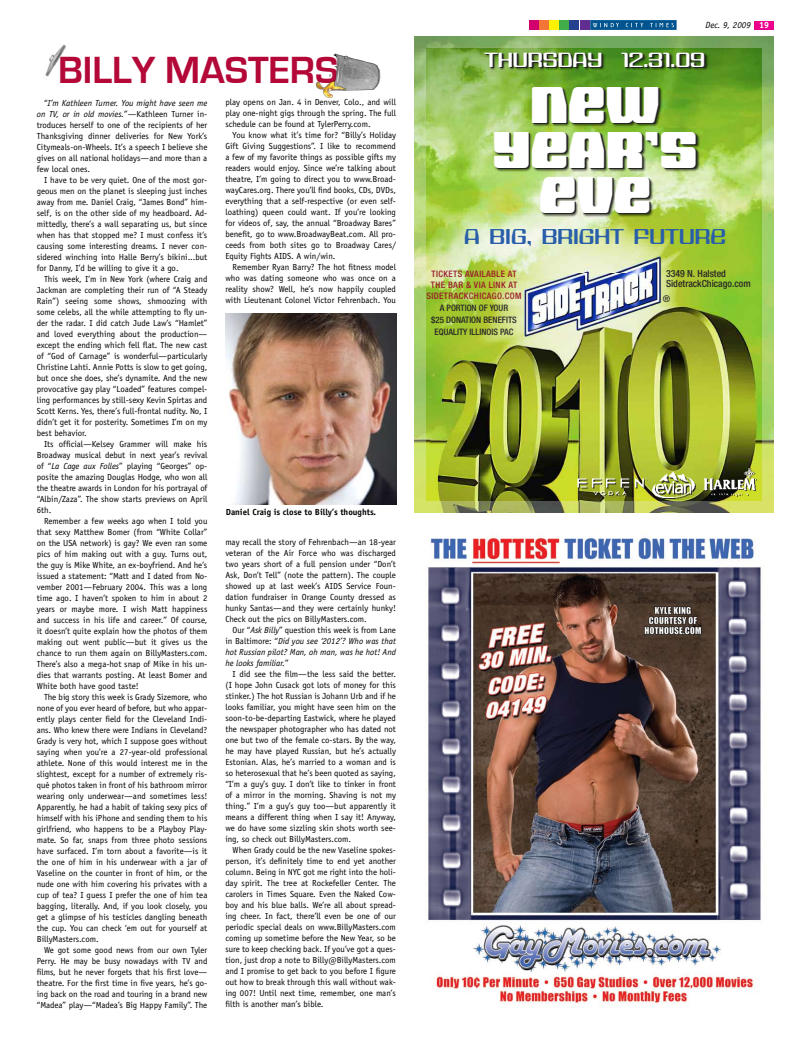
<style>
.page{position:relative;width:810px;height:1044px;background:#fff}
.page>*{position:absolute;margin:0;border:0;box-sizing:border-box;transform-origin:0 0}
.t1{font:48px/45px "HOUSE3009 Spaceage Black Gamma";color:#fff;text-align:center}
.t2{font:700 39px "Eurostile";color:#b30838}
.t3{font:20px "HOUSE3009 Spaceage Bold Gamma";color:#285eaa}
.t4{font:19.1px "HOUSE3009 Spaceage Bold Gamma";color:#fff}
.t5{font:500 condensed 9.9px/10.8px "Helvetica Neue";color:#272627}
.t6{font:500 9.3px "Helvetica Neue";color:#272627}
.t7{font:italic 9px "Officina Sans";color:#000}
.t8{font:500 condensed 8.9px/10.7px "Helvetica Neue";letter-spacing:.05em;color:#9b1b2a;text-align:center}
.t9{font:500 condensed 8.9px/12.3px "Helvetica Neue";color:#272627;text-align:center}
.t10{font:8.8px/11px "Officina Sans";color:#000;text-align:justify}
.t11{font:italic 8.8px/11px "Officina Sans";color:#000;text-align:justify}
.t12{font:700 8.8px "Officina Sans";color:#000}
.s1{font-style:italic}
.s2{font-style:normal}
.s3{font-weight:700;font-style:normal;color:#fff}
</style>
<div class="page">
<svg style="left:590px;top:20px;width:87px;height:10px"></svg>
<div style="left:754px;top:21px;width:20px;height:8px;background:#ec008c"></div>
<div style="left:529px;top:20px;width:10px;height:10px;background:#d2006c"></div>
<div style="left:539px;top:20px;width:10px;height:10px;background:#f47636"></div>
<div style="left:549px;top:20px;width:10px;height:10px;background:#fff200"></div>
<div style="left:559px;top:20px;width:10px;height:10px;background:#41ad49"></div>
<div style="left:570px;top:20px;width:9px;height:10px;background:#25408f"></div>
<div style="left:580px;top:20px;width:10px;height:10px;background:#622d91"></div>
<img style="left:329px;top:53px;width:52px;height:38px">
<img style="left:315px;top:75px;width:33px;height:23px">
<img style="left:45px;top:44px;width:21px;height:33px">
<img style="left:226px;top:313px;width:171px;height:191px">
<img style="left:426px;top:536px;width:337px;height:472px">
<img style="left:414px;top:36px;width:360px;height:477px">
<img style="left:522px;top:272px;width:143px;height:67px">
<img style="left:704px;top:467px;width:54px;height:31px">
<img style="left:435px;top:47px;width:325px;height:225px">
<img style="left:522px;top:257px;width:143px;height:15px">
<img style="left:575px;top:476px;width:76px;height:25px">
<img style="left:703px;top:466px;width:54px;height:31px">
<img style="left:653px;top:473px;width:44px;height:27px">
<img style="left:652px;top:472px;width:44px;height:27px">
<h2 class="t2" style="left:58px;top:49px;width:282px">BILLY MASTERS</h2>
<p class="t10" style="left:37px;top:97px;width:172px;text-indent:7px">“<span class="s1">I’m Kathleen Turner. You might have seen me on TV, or in old movies.</span>”—Kathleen Turner in&shy;troduces herself to one of the recipients of her Thanksgiving dinner deliveries for New York’s Citymeals-on-Wheels. It’s a speech I believe she gives on all national holidays—and more than a few local ones.</p>
<p class="t10" style="left:37px;top:174px;width:172px;text-indent:7px">I have to be very quiet. One of the most gor&shy;geous men on the planet is sleeping just inches away from me. Daniel Craig, “James Bond” him&shy;self, is on the other side of my headboard. Ad&shy;mittedly, there’s a wall separating us, but since when has that stopped me? I must confess it’s causing some interesting dreams. I never con&shy;sidered winching into Halle Berry’s bikini...but for Danny, I’d be willing to give it a go.</p>
<p class="t10" style="left:37px;top:273px;width:172px;text-indent:7px">This week, I’m in New York (where Craig and Jackman are completing their run of “A Steady Rain”) seeing some shows, shmoozing with some celebs, all the while attempting to fly un&shy;der the radar. I did catch Jude Law’s “Hamlet” and loved everything about the production— except the ending which fell flat. The new cast of “God of Carnage” is wonderful—particularly Christine Lahti. Annie Potts is slow to get going, but once she does, she’s dynamite. And the new provocative gay play “Loaded” features compel&shy;ling performances by still-sexy Kevin Spirtas and Scott Kerns. Yes, there’s full-frontal nudity. No, I didn’t get it for posterity. Sometimes I’m on my best behavior.</p>
<p class="t10" style="left:37px;top:438px;width:172px;text-indent:7px">Its official—Kelsey Grammer will make his Broadway musical debut in next year’s revival of “<span class="s1">La Cage aux Folles</span>” playing “Georges” op&shy;posite the amazing Douglas Hodge, who won all the theatre awards in London for his portrayal of “Albin/Zaza”. The show starts previews on April 6th.</p>
<p class="t10" style="left:37px;top:515px;width:172px;text-indent:7px">Remember a few weeks ago when I told you that sexy Matthew Bomer (from “White Collar” on the USA network) is gay? We even ran some pics of him making out with a guy. Turns out, the guy is Mike White, an ex-boyfriend. And he’s issued a statement: “Matt and I dated from No&shy;vember 2001—February 2004. This was a long time ago. I haven’t spoken to him in about 2 years or maybe more. I wish Matt happiness and success in his life and career.” Of course, it doesn’t quite explain how the photos of them making out went public—but it gives us the chance to run them again on BillyMasters.com.<br>There’s also a mega-hot snap of Mike in his un&shy;dies that warrants posting. At least Bomer and White both have good taste!</p>
<p class="t10" style="left:37px;top:691px;width:172px;text-indent:7px">The big story this week is Grady Sizemore, who none of you ever heard of before, but who appar&shy;ently plays center field for the Cleveland Indi&shy;ans. Who knew there were Indians in Cleveland?<br>Grady is very hot, which I suppose goes without saying when you’re a 27-year-old professional athlete. None of this would interest me in the slightest, except for a number of extremely ris&shy;qué photos taken in front of his bathroom mirror wearing only underwear—and sometimes less!<br>Apparently, he had a habit of taking sexy pics of himself with his iPhone and sending them to his girlfriend, who happens to be a Playboy Play&shy;mate. So far, snaps from three photo sessions have surfaced. I’m torn about a favorite—is it the one of him in his underwear with a jar of Vaseline on the counter in front of him, or the nude one with him covering his privates with a cup of tea? I guess I prefer the one of him tea bagging, literally. And, if you look closely, you get a glimpse of his testicles dangling beneath the cup. You can check ‘em out for yourself at BillyMasters.com.</p>
<p class="t10" style="left:37px;top:944px;width:172px;text-indent:7px">We got some good news from our own Tyler Perry. He may be busy nowadays with TV and films, but he never forgets that his first love— theatre. For the first time in five years, he’s go&shy;ing back on the road and touring in a brand new “Madea” play—“Madea’s Big Happy Family”. The</p>
<p class="t10" style="left:225px;top:97px;width:172px">play opens on Jan. 4 in Denver, Colo., and will play one-night gigs through the spring. The full schedule can be found at TylerPerry.com.</p>
<p class="t10" style="left:225px;top:130px;width:172px;text-indent:7px">You know what it’s time for? “Billy’s Holiday Gift Giving Suggestions”. I like to recommend a few of my favorite things as possible gifts my readers would enjoy. Since we’re talking about theatre, I’m going to direct you to www.Broad&shy;wayCares.org. There you’ll find books, CDs, DVDs, everything that a self-respective (or even self&shy;loathing) queen could want. If you’re looking for videos of, say, the annual “Broadway Bares” benefit, go to www.BroadwayBeat.com. All pro&shy;ceeds from both sites go to Broadway Cares/ Equity Fights AIDS. A win/win.</p>
<p class="t10" style="left:225px;top:262px;width:172px;text-indent:7px">Remember Ryan Barry? The hot fitness model who was dating someone who was once on a reality show? Well, he’s now happily coupled with Lieutenant Colonel Victor Fehrenbach. You</p>
<p class="t12" style="left:226px;top:506px;width:152px">Daniel Craig is close to Billy’s thoughts.</p>
<p class="t10" style="left:225px;top:537px;width:172px">may recall the story of Fehrenbach—an 18-year veteran of the Air Force who was discharged two years short of a full pension under “Don’t Ask, Don’t Tell” (note the pattern). The couple showed up at last week’s AIDS Service Foun&shy;dation fundraiser in Orange County dressed as hunky Santas—and they were certainly hunky!<br>Check out the pics on BillyMasters.com.</p>
<p class="t11" style="left:225px;top:625px;width:172px;text-indent:7px"><span class="s2">Our “</span>Ask Billy<span class="s2">” question this week is from Lane in Baltimore: “</span>Did you see ‘2012’? Who was that hot Russian pilot? Man, oh man, was he hot! And he looks familiar.<span class="s2">”</span></p>
<p class="t10" style="left:225px;top:669px;width:172px;text-indent:7px">I did see the film—the less said the better. (I hope John Cusack got lots of money for this stinker.) The hot Russian is Johann Urb and if he looks familiar, you might have seen him on the soon-to-be-departing Eastwick, where he played the newspaper photographer who has dated not one but two of the female co-stars. By the way, he may have played Russian, but he’s actually Estonian. Alas, he’s married to a woman and is so heterosexual that he’s been quoted as saying, “I’m a guy’s guy. I don’t like to tinker in front of a mirror in the morning. Shaving is not my thing.” I’m a guy’s guy too—but apparently it means a different thing when I say it! Anyway, we do have some sizzling skin shots worth see&shy;ing, so check out BillyMasters.com.</p>
<p class="t10" style="left:225px;top:845px;width:172px;text-indent:7px">When Grady could be the new Vaseline spokes&shy;person, it’s definitely time to end yet another column. Being in NYC got me right into the holi&shy;day spirit. The tree at Rockefeller Center. The carolers in Times Square. Even the Naked Cow&shy;boy and his blue balls. We’re all about spread&shy;ing cheer. In fact, there’ll even be one of our periodic special deals on www.BillyMasters.com coming up sometime before the New Year, so be sure to keep checking back. If you’ve got a ques&shy;tion, just drop a note to Billy@BillyMasters.com and I promise to get back to you before I figure out how to break through this wall without wak&shy;ing 007! Until next time, remember, one man’s filth is another man’s bible.</p>
<p class="t7" style="left:706px;top:19px;width:65px">Dec. 9, 2009 <span class="s3">19</span></p>
<h3 class="t4" style="left:485px;top:48px;width:222px">THURSDAY 12.31.09</h3>
<h1 class="t1" style="left:492px;top:81px;width:207px">NEW<br>YEAR’S<br>EVE</h1>
<h3 class="t3" style="left:464px;top:224px;width:263px">A BIG, BRIGHT FUTURE</h3>
<p class="t8" style="left:426px;top:269px;width:97px">TICKETS AVAILABLE AT<br>THE BAR &amp; VIA LINK AT<br>SIDETRACKCHICAGO.COM</p>
<p class="t9" style="left:431px;top:301px;width:87px">A PORTION OF YOUR<br>$25 DONATION BENEFITS<br>EQUALITY ILLINOIS PAC</p>
<p class="t5" style="left:666px;top:268px;width:86px">3349 N. Halsted<br>SidetrackChicago.com</p>
<p class="t6" style="left:663px;top:293px;width:9px">®</p>
</div>
